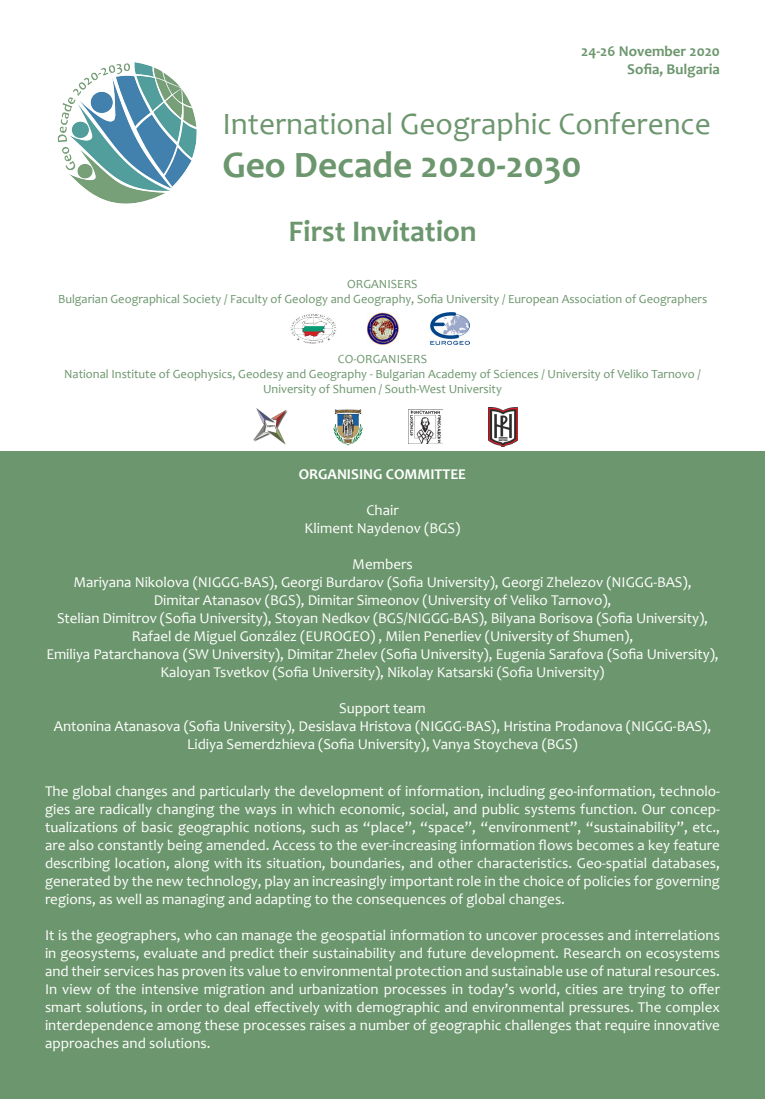
<style>
.page{position:relative;width:765px;height:1099px;background:#fff}
.page>*{position:absolute;margin:0;border:0;box-sizing:border-box;transform-origin:0 0}
.t1{font:700 37.5px "Candara";color:#6c966d}
.t2{font:31.25px "Candara";color:#6c966d}
.t3{font:700 30px "Candara";color:#6c966d}
.t4{font:15px/18px "Candara";letter-spacing:-.005em;color:#fff;text-align:center}
.t5{font:700 15px/18px "Candara";color:#6c966d;text-align:right}
.t6{font:700 15px "Candara";color:#fff}
.t7{font:12.5px/15px "Candara";color:#6c966d;text-align:center}
</style>
<div class="page">
<div style="left:0;top:451px;width:765px;height:647px;background:#6c966d"></div>
<img style="left:57px;top:62px;width:140px;height:142px">
<img style="left:290px;top:314px;width:47px;height:30px">
<img style="left:431px;top:313px;width:38px;height:32px">
<img style="left:368px;top:312px;width:31px;height:33px">
<img style="left:253px;top:408px;width:34px;height:36px">
<img style="left:409px;top:409px;width:34px;height:34px">
<img style="left:488px;top:407px;width:29px;height:39px">
<img style="left:333px;top:409px;width:30px;height:36px">
<p class="t5" style="left:581px;top:42px;width:140px">24-26 November 2020<br>Sofia, Bulgaria</p>
<h2 class="t2" style="left:222px;top:105px;width:490px">International Geographic Conference</h2>
<h1 class="t1" style="left:222px;top:141px;width:361px">Geo Decade 2020-2030</h1>
<h3 class="t3" style="left:289px;top:212px;width:189px">First Invitation</h3>
<p class="t7" style="left:58px;top:276px;width:651px">ORGANISERS<br>Bulgarian Geographical Society / Faculty of Geology and Geography, Sofia University / European Association of Geographers</p>
<p class="t7" style="left:64px;top:351px;width:638px">CO-ORGANISERS<br>National Institute of Geophysics, Geodesy and Geography - Bulgarian Academy of Sciences / University of Veliko Tarnovo /<br>University of Shumen / South-West University</p>
<p class="t6" style="left:299px;top:464px;width:169px">ORGANISING COMMITTEE</p>
<p class="t4" style="left:304px;top:500px;width:158px">Chair<br>Kliment Naydenov (BGS)</p>
<p class="t4" style="left:46px;top:554px;width:674px">Members<br>Mariyana Nikolova (NIGGG-BAS), Georgi Burdarov (Sofia University), Georgi Zhelezov (NIGGG-BAS),<br>Dimitar Atanasov (BGS), Dimitar Simeonov (University of Veliko Tarnovo),<br>Stelian Dimitrov (Sofia University), Stoyan Nedkov (BGS/NIGGG-BAS), Bilyana Borisova (Sofia University), Rafael de Miguel González (EUROGEO) , Milen Penerliev (University of Shumen),<br>Emiliya Patarchanova (SW University), Dimitar Zhelev (Sofia University), Eugenia Sarafova (Sofia University), Kaloyan Tsvetkov (Sofia University), Nikolay Katsarski (Sofia University)</p>
<p class="t4" style="left:54px;top:698px;width:659px">Support team<br>Antonina Atanasova (Sofia University), Desislava Hristova (NIGGG-BAS), Hristina Prodanova (NIGGG-BAS),<br>Lidiya Semerdzhieva (Sofia University), Vanya Stoycheva (BGS)</p>
<p class="t4" style="left:45px;top:782px;width:677px;text-align:justify">The global changes and particularly the development of information, including geo-information, technolo&shy;gies are radically changing the ways in which economic, social, and public systems function. Our concep&shy;tualizations of basic geographic notions, such as “place”, “space”, “environment”, “sustainability”, etc., are also constantly being amended. Access to the ever-increasing information flows becomes a key feature describing location, along with its situation, boundaries, and other characteristics. Geo-spatial databases, generated by the new technology, play an increasingly important role in the choice of policies for governing regions, as well as managing and adapting to the consequences of global changes.</p>
<p class="t4" style="left:45px;top:926px;width:677px;text-align:justify">It is the geographers, who can manage the geospatial information to uncover processes and interrelations in geosystems, evaluate and predict their sustainability and future development. Research on ecosystems and their services has proven its value to environmental protection and sustainable use of natural resources.<br>In view of the intensive migration and urbanization processes in today’s world, cities are trying to offer smart solutions, in order to deal effectively with demographic and environmental pressures. The complex interdependence among these processes raises a number of geographic challenges that require innovative approaches and solutions.</p>
</div>
